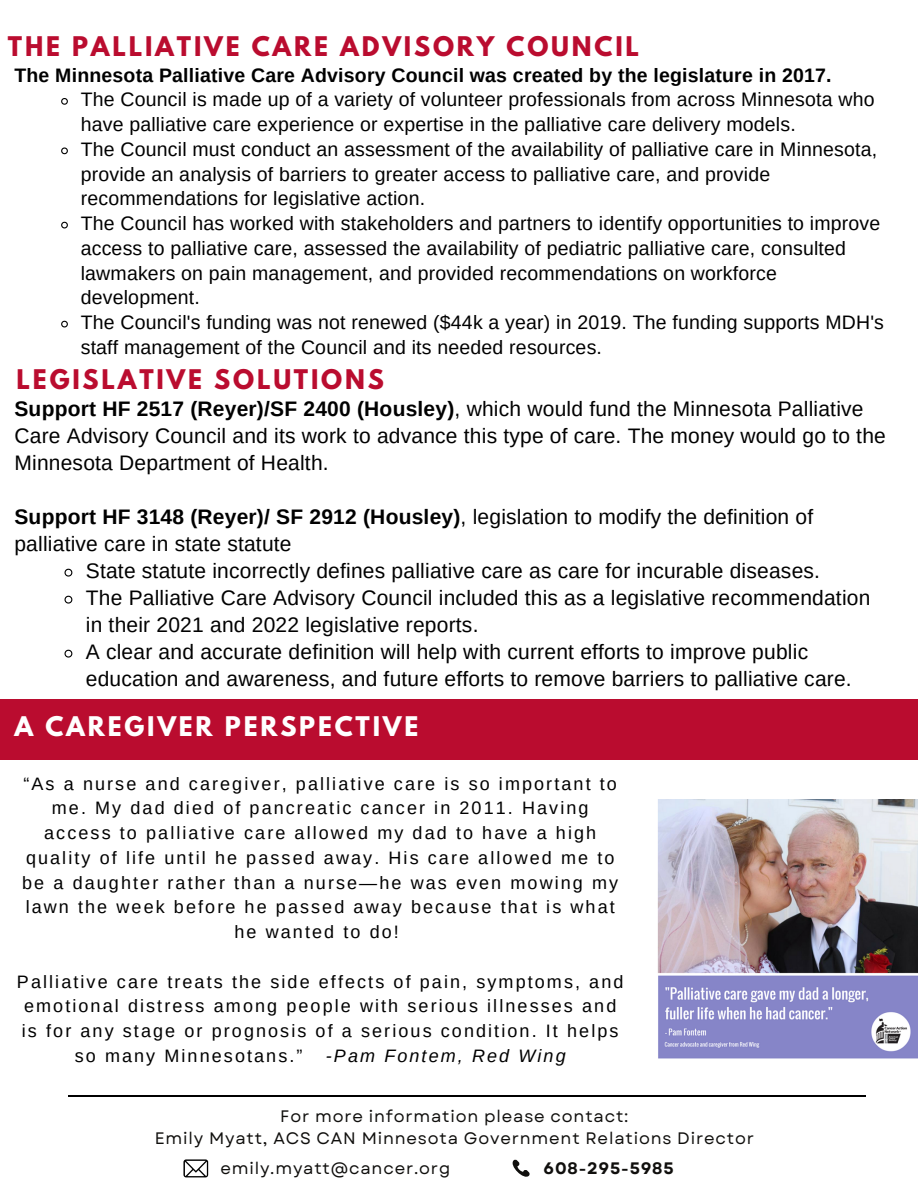
<style>
.page{position:relative;width:918px;height:1188px;background:#fff}
.page>*{position:absolute;margin:0;border:0;box-sizing:border-box;transform-origin:0 0}
.t1{font:700 24px "League Spartan";letter-spacing:.115em;color:#ba0c2f}
.t2{font:700 24px "League Spartan";letter-spacing:.115em;color:#fff}
.t3{font:21px/27px "Arimo";letter-spacing:.01em;color:#000}
.t4{font:19.5px/24.8px "Arimo";letter-spacing:.01em;color:#000}
.t5{font:700 19.5px "Arimo";letter-spacing:.01em;color:#000}
.t6{font:18px/24.8px "Arimo";letter-spacing:.115em;color:#000;text-align:center}
.t7{font:italic 18px "Arimo";letter-spacing:.115em;color:#000}
.t8{font:16.65px "Garet";letter-spacing:.05em;color:#100f0d}
.t9{font:700 16.65px "Garet";letter-spacing:.05em;color:#100f0d}
.s1{font-weight:700}
</style>
<div class="page">
<div style="left:0;top:699px;width:918px;height:61px;background:#ba0c2f"></div>
<hr style="left:68px;top:1095px;width:797px;height:1px;background:#000">
<svg style="left:183px;top:1159px;width:25px;height:18px"></svg>
<svg style="left:512px;top:1159px;width:18px;height:18px"></svg>
<img style="left:657px;top:799px;width:261px;height:260px">
<svg style="left:61px;top:98px;width:7px;height:7px"></svg>
<svg style="left:61px;top:147px;width:7px;height:8px"></svg>
<svg style="left:61px;top:221px;width:7px;height:8px"></svg>
<svg style="left:61px;top:320px;width:7px;height:8px"></svg>
<svg style="left:64px;top:568px;width:9px;height:9px"></svg>
<svg style="left:64px;top:595px;width:9px;height:9px"></svg>
<svg style="left:64px;top:649px;width:9px;height:9px"></svg>
<p class="t1" style="left:8px;top:34px;width:633px">THE PALLIATIVE CARE ADVISORY COUNCIL</p>
<p class="t4" style="left:81px;top:87px;width:795px">The Council is made up of a variety of volunteer professionals from across Minnesota who have palliative care experience or expertise in the palliative care delivery models.</p>
<p class="t4" style="left:81px;top:137px;width:798px">The Council must conduct an assessment of the availability of palliative care in Minnesota, provide an analysis of barriers to greater access to palliative care, and provide recommendations for legislative action.</p>
<p class="t4" style="left:81px;top:211px;width:801px">The Council has worked with stakeholders and partners to identify opportunities to improve access to palliative care, assessed the availability of pediatric palliative care, consulted lawmakers on pain management, and provided recommendations on workforce development.</p>
<p class="t4" style="left:81px;top:310px;width:805px">The Council's funding was not renewed ($44k a year) in 2019. The funding supports MDH's staff management of the Council and its needed resources.</p>
<p class="t5" style="left:14px;top:64px;width:819px">The Minnesota Palliative Care Advisory Council was created by the legislature in 2017.</p>
<p class="t1" style="left:17px;top:368px;width:369px">LEGISLATIVE SOLUTIONS</p>
<p class="t3" style="left:14px;top:395px;width:873px"><span class="s1">Support HF 2517 (Reyer)/SF 2400 (Housley)</span>, which would fund the Minnesota Palliative<br>Care Advisory Council and its work to advance this type of care. The money would go to the<br>Minnesota Department of Health.</p>
<p class="t3" style="left:14px;top:503px;width:800px"><span class="s1">Support HF 3148 (Reyer)/ SF 2912 (Housley)</span>, legislation to modify the definition of palliative care in state statute</p>
<p class="t3" style="left:86px;top:557px;width:736px">State statute incorrectly defines palliative care as care for incurable diseases.</p>
<p class="t3" style="left:86px;top:584px;width:786px">The Palliative Care Advisory Council included this as a legislative recommendation in their 2021 and 2022 legislative reports.</p>
<p class="t3" style="left:86px;top:638px;width:767px">A clear and accurate definition will help with current efforts to improve public education and awareness, and future efforts to remove barriers to palliative care.</p>
<p class="t2" style="left:14px;top:714px;width:405px">A CAREGIVER PERSPECTIVE</p>
<p class="t6" style="left:22px;top:771px;width:598px">“As a nurse and caregiver, palliative care is so important to me. My dad died of pancreatic cancer in 2011. Having access to palliative care allowed my dad to have a high quality of life until he passed away. His care allowed me to be a daughter rather than a nurse—he was even mowing my lawn the week before he passed away because that is what he wanted to do!</p>
<p class="t6" style="left:17px;top:969px;width:608px">Palliative care treats the side effects of pain, symptoms, and</p>
<p class="t6" style="left:24px;top:994px;width:594px">emotional distress among people with serious illnesses and</p>
<p class="t6" style="left:22px;top:1018px;width:598px">is for any stage or prognosis of a serious condition. It helps</p>
<p class="t6" style="left:75px;top:1043px;width:229px">so many Minnesotans.”</p>
<p class="t7" style="left:326px;top:1046px;width:241px">-Pam Fontem, Red Wing</p>
<p class="t8" style="left:280px;top:1104px;width:350px">For more information please contact:</p>
<p class="t8" style="left:155px;top:1126px;width:601px">Emily Myatt, ACS CAN Minnesota Government Relations Director</p>
<p class="t8" style="left:220px;top:1156px;width:231px">emily.myatt@cancer.org</p>
<p class="t9" style="left:544px;top:1156px;width:132px">608-295-5985</p>
</div>
